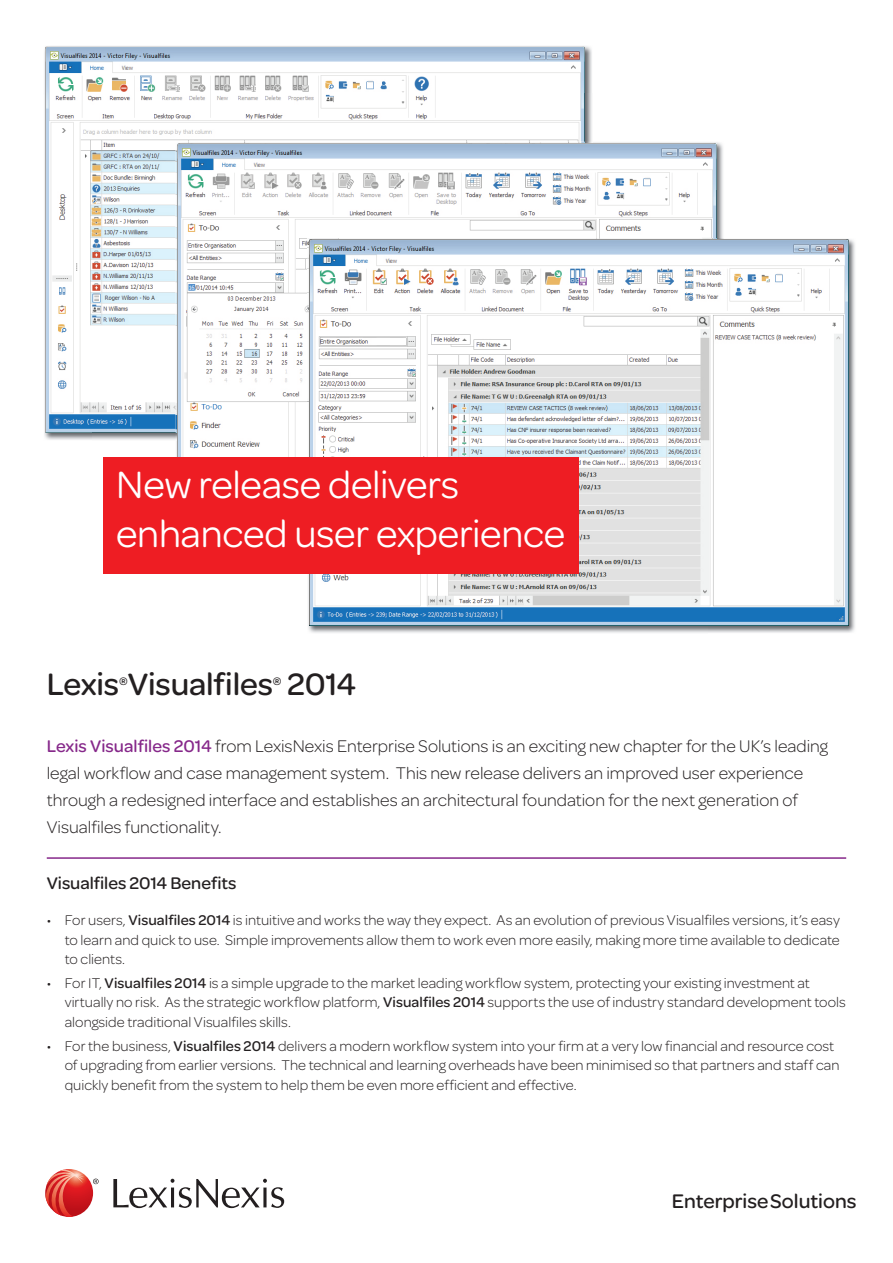
<style>
.page{position:relative;width:893px;height:1263px;background:#fff}
.page>*{position:absolute;margin:0;border:0;box-sizing:border-box;transform-origin:0 0}
.t1{font:40.5px/48.6px "Omnes";letter-spacing:-.01em;color:#fff}
.t2{font:500 33px "Omnes";letter-spacing:-.005em;color:#231f20}
.t3{font:500 21px "Omnes";color:#231f20}
.t4{font:300 18px/27px "Omnes";color:#231f20}
.t5{font:500 18px "Omnes";color:#231f20}
.t6{font:300 15px/19.5px "Omnes";letter-spacing:.005em;color:#231f20}
.t7{font:500 11.55px "Omnes";color:#231f20}
.s1{font-weight:500;color:#86288a}
.s2{font-weight:500}
</style>
<div class="page">
<hr style="left:47px;top:857px;width:799px;height:2px;background:#86288a">
<img style="left:44px;top:46px;width:548px;height:48px">
<img style="left:44px;top:94px;width:49px;height:346px">
<img style="left:585px;top:94px;width:7px;height:48px">
<img style="left:45px;top:47px;width:540px;height:386px">
<img style="left:592px;top:142px;width:131px;height:48px">
<img style="left:717px;top:190px;width:6px;height:48px">
<img style="left:177px;top:143px;width:540px;height:314px">
<img style="left:707px;top:239px;width:148px;height:394px">
<img style="left:308px;top:574px;width:399px;height:59px">
<img style="left:309px;top:240px;width:540px;height:386px">
<div style="left:103px;top:457px;width:476px;height:117px;background:#ee1d23"></div>
<svg style="left:113px;top:1179px;width:171px;height:29px"></svg>
<svg style="left:93px;top:1178px;width:6px;height:6px"></svg>
<svg style="left:45px;top:1169px;width:48px;height:48px"></svg>
<svg style="left:45px;top:1169px;width:39px;height:48px;background:#e05e59"></svg>
<h1 class="t1" style="left:116px;top:458px;width:451px">New release delivers enhanced user experience</h1>
<h2 class="t2" style="left:47px;top:661px;width:311px">Lexis Visualfiles 2014</h2>
<p class="t7" style="left:119px;top:673px;width:10px">®</p>
<p class="t7" style="left:273px;top:673px;width:10px">®</p>
<p class="t4" style="left:47px;top:732px;width:783px"><span class="s1">Lexis Visualfiles 2014</span> from LexisNexis Enterprise Solutions is an exciting new chapter for the UK’s leading legal workflow and case management system. This new release delivers an improved user experience through a redesigned interface and establishes an architectural foundation for the next generation of Visualfiles functionality.</p>
<p class="t5" style="left:47px;top:870px;width:191px">Visualfiles 2014 Benefits</p>
<p class="t6" style="left:65px;top:910px;width:777px;text-align:justify;text-indent:-18px">• For users, <span class="s2">Visualfiles 2014</span> is intuitive and works the way they expect. As an evolution of previous Visualfiles versions, it’s easy to learn and quick to use. Simple improvements allow them to work even more easily, making more time available to dedicate to clients.</p>
<p class="t6" style="left:65px;top:973px;width:782px;text-indent:-18px">• For IT, <span class="s2">Visualfiles 2014</span> is a simple upgrade to the market leading workflow system, protecting your existing investment at virtually no risk. As the strategic workflow platform, <span class="s2">Visualfiles 2014</span> supports the use of industry standard development tools alongside traditional Visualfiles skills.</p>
<p class="t6" style="left:65px;top:1035px;width:776px;text-indent:-18px">• For the business, <span class="s2">Visualfiles 2014</span> delivers a modern workflow system into your firm at a very low financial and resource cost of upgrading from earlier versions. The technical and learning overheads have been minimised so that partners and staff can quickly benefit from the system to help them be even more efficient and effective.</p>
<h3 class="t3" style="left:672px;top:1186px;width:186px">EnterpriseSolutions</h3>
</div>
